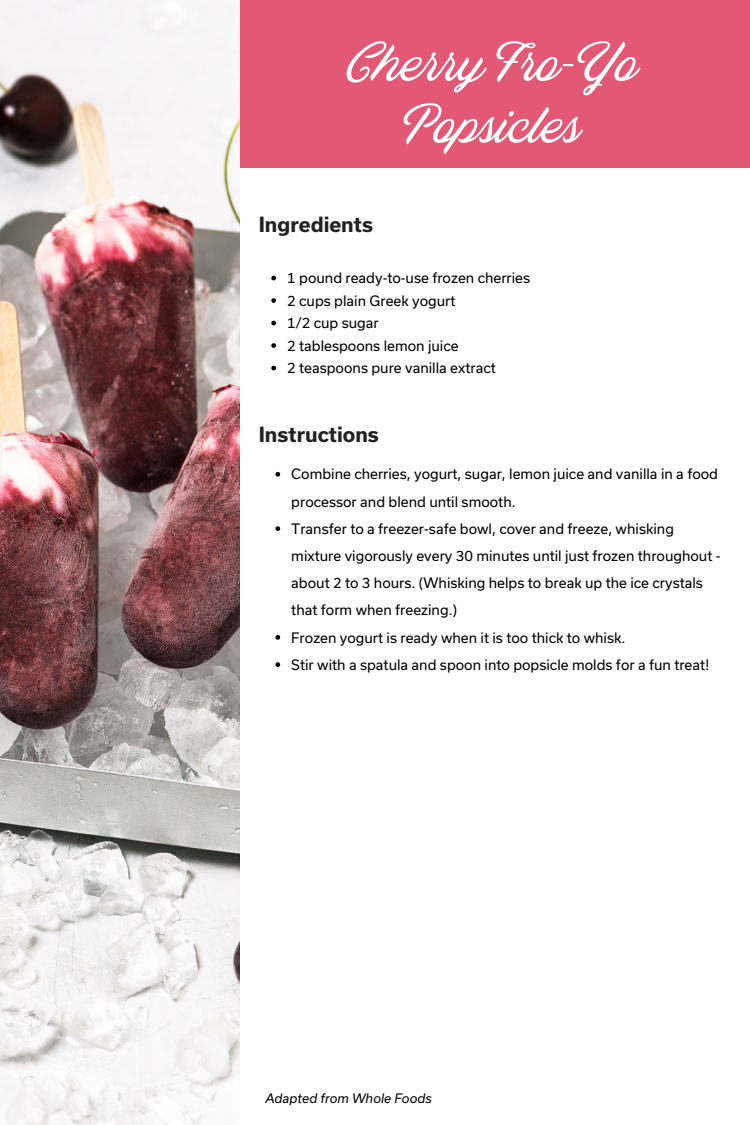
<style>
.page{position:relative;width:750px;height:1125px;background:#fff}
.page>*{position:absolute;margin:0;border:0;box-sizing:border-box;transform-origin:0 0}
.t1{font:51.25px/61.9px "Blackbike Clean";color:#fff;text-align:center}
.t2{font:700 20px "Usual";color:#222}
.t3{font:13.75px/27.2px "Usual";color:#000}
.t4{font:italic 12.5px "Usual";color:#000}
</style>
<div class="page">
<div style="left:209px;top:0;width:541px;height:168px;background:#e35875"></div>
<img style="left:0;top:0;width:240px;height:1125px">
<svg style="left:275px;top:472px;width:5px;height:5px"></svg>
<svg style="left:275px;top:526px;width:5px;height:5px"></svg>
<svg style="left:275px;top:635px;width:5px;height:5px"></svg>
<svg style="left:275px;top:662px;width:5px;height:5px"></svg>
<svg style="left:271px;top:276px;width:5px;height:4px"></svg>
<svg style="left:271px;top:298px;width:5px;height:5px"></svg>
<svg style="left:271px;top:321px;width:5px;height:4px"></svg>
<svg style="left:271px;top:343px;width:5px;height:5px"></svg>
<svg style="left:271px;top:366px;width:5px;height:4px"></svg>
<p class="t1" style="left:347px;top:33px;width:294px">Cherry Fro-Yo<br>Popsicles</p>
<p class="t2" style="left:259px;top:213px;width:116px">Ingredients</p>
<p class="t3" style="left:287px;top:264px;width:245px">1 pound ready-to-use frozen cherries</p>
<p class="t3" style="left:287px;top:287px;width:170px">2 cups plain Greek yogurt</p>
<p class="t3" style="left:287px;top:309px;width:93px">1/2 cup sugar</p>
<p class="t3" style="left:287px;top:332px;width:173px">2 tablespoons lemon juice</p>
<h2 class="t3" style="left:287px;top:354px;width:210px">2 teaspoons pure vanilla extract</h2>
<p class="t2" style="left:259px;top:423px;width:122px">Instructions</p>
<p class="t3" style="left:291px;top:460px;width:428px">Combine cherries, yogurt, sugar, lemon juice and vanilla in a food processor and blend until smooth.</p>
<h1 class="t3" style="left:291px;top:515px;width:431px">Transfer to a freezer-safe bowl, cover and freeze, whisking mixture vigorously every 30 minutes until just frozen throughout - about 2 to 3 hours. (Whisking helps to break up the ice crystals that form when freezing.)</h1>
<h2 class="t3" style="left:291px;top:623px;width:336px">Frozen yogurt is ready when it is too thick to whisk.</h2>
<p class="t3" style="left:291px;top:651px;width:420px">Stir with a spatula and spoon into popsicle molds for a fun treat!</p>
<p class="t4" style="left:265px;top:1090px;width:168px">Adapted from Whole Foods</p>
</div>
